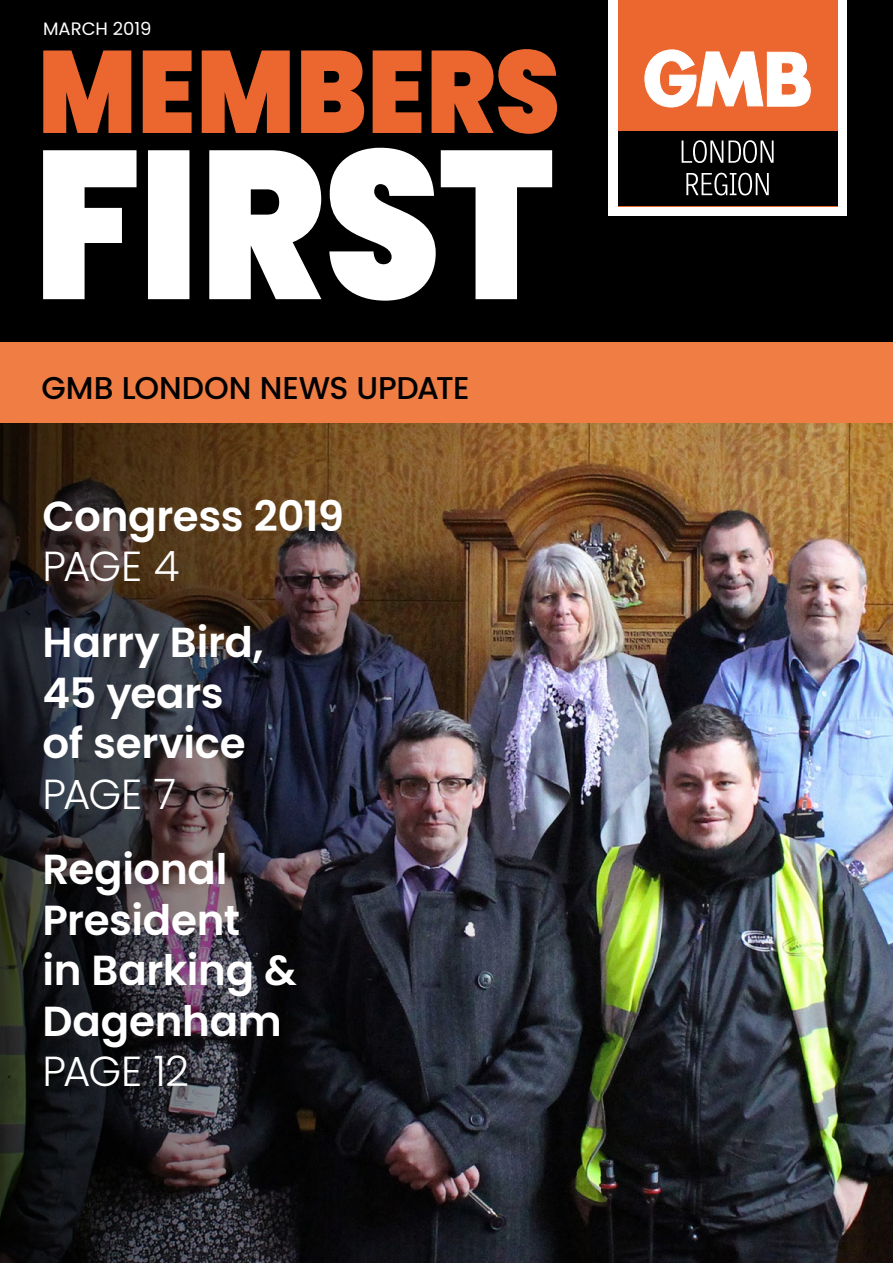
<style>
.page{position:relative;width:893px;height:1263px;background:#fff}
.page>*{position:absolute;margin:0;border:0;box-sizing:border-box;transform-origin:0 0}
.t1{font:600 42px/50.4px "Poppins";letter-spacing:-.01em;color:#fff}
.t2{font:300 42px "Poppins";letter-spacing:-.045em;color:#fff}
.t3{font:500 31.5px "Poppins";letter-spacing:-.005em;color:#000}
.t4{font:18px "Poppins";color:#fff}
</style>
<div class="page">
<img style="left:529px;top:423px;width:364px;height:840px">
<img style="left:0;top:423px;width:529px;height:840px">
<div style="left:0;top:0;width:893px;height:354px;background:#000"></div>
<div style="left:608px;top:0;width:239px;height:216px;background:#fff"></div>
<div style="left:618px;top:0;width:219px;height:206px;background:#ec6730"></div>
<svg style="left:644px;top:50px;width:166px;height:57px"></svg>
<div style="left:618px;top:132px;width:219px;height:74px;background:#000"></div>
<svg style="left:686px;top:173px;width:83px;height:22px"></svg>
<svg style="left:682px;top:140px;width:92px;height:23px"></svg>
<svg style="left:43px;top:148px;width:509px;height:153px;fill:#fff"></svg>
<svg style="left:43px;top:49px;width:514px;height:85px"></svg>
<div style="left:0;top:343px;width:893px;height:80px;background:#ef7d44"></div>
<p class="t4" style="left:43px;top:18px;width:110px">MARCH 2019</p>
<p class="t3" style="left:42px;top:370px;width:430px">GMB LONDON NEWS UPDATE</p>
<p class="t1" style="left:43px;top:491px;width:303px">Congress 2019</p>
<p class="t2" style="left:43px;top:542px;width:139px">PAGE 4</p>
<p class="t1" style="left:43px;top:618px;width:223px">Harry Bird,<br>45 years of service</p>
<p class="t2" style="left:43px;top:769px;width:135px">PAGE 7</p>
<p class="t1" style="left:43px;top:845px;width:256px">Regional<br>President<br>in Barking &amp;<br>Dagenham</p>
<p class="t2" style="left:43px;top:1047px;width:148px">PAGE 12</p>
</div>
